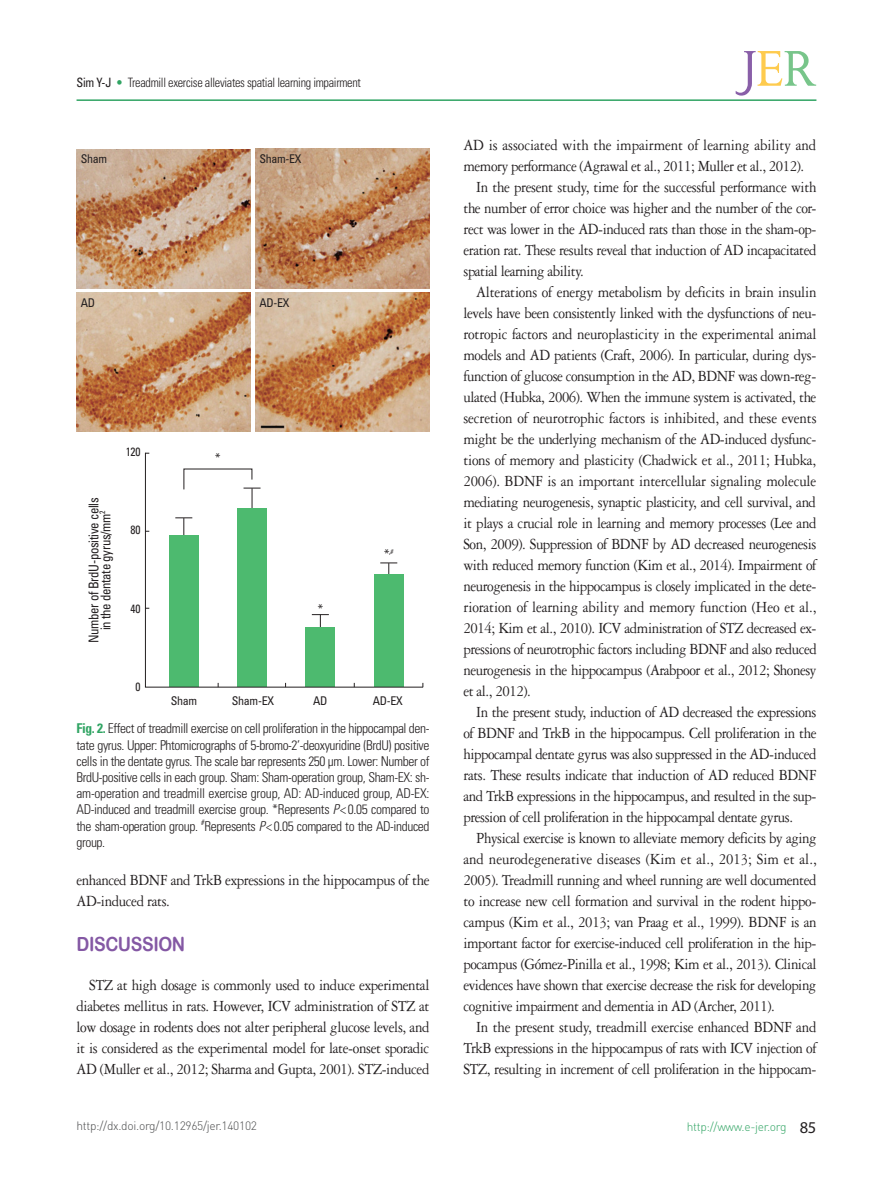
<style>
.page{position:relative;width:893px;height:1191px;background:#fff}
.page>*{position:absolute;margin:0;border:0;box-sizing:border-box;transform-origin:0 0}
.본문_대제목{font:19.5px "Arial Rounded MT Bold";letter-spacing:-.025em;color:#8458a4;scale:.9 1}
.본문_영문{font:16.5px/21px "Garamond 3 LT Std";letter-spacing:-.03em;color:#231f20;text-align:justify;scale:.9 1}
.본문_영문-2{font:16.5px/21px "Garamond 3 LT Std";letter-spacing:-.005em;color:#231f20;scale:.9 1}
.표제목_그림설명{font:300 condensed 13.5px/16.2px "Univers LT Std";letter-spacing:-.03em;color:#231f20;text-align:justify}
.하시라{font:condensed 13.5px "Univers LT Std";letter-spacing:-.025em;color:#231f20;scale:.95 1}
.t1{font:300 condensed 12.9px "Univers LT Std";letter-spacing:-.025em;color:#231f20;scale:.95 1}
.그림지문{font:condensed 12px "Univers LT Std";letter-spacing:-.025em;color:#231f20}
.t2{font:300 12px "DIN Pro";letter-spacing:-.025em;color:#4b4c4d}
.t3{font:300 12px "DIN Pro";letter-spacing:-.025em;color:#30a463}
.하시라-2{font:condensed 12px "Univers LT Std";letter-spacing:-.025em;color:#231f20;scale:.95 1}
.그림지문-2{font:condensed 7.05px "Univers LT Std";color:#231f20}
.s1{font-weight:400}
.s2{color:#30a463}
.s3{font-size:12px}
.s4{font-weight:700;color:#30a463}
.s5{font-style:italic}
.s6{font-family:"Myriad Pro";font-weight:400;font-size:16.5px;color:#231f20}
</style>
<div class="page">
<svg style="left:736px;top:51px;width:80px;height:45px"></svg>
<hr style="left:77px;top:99px;width:739px;height:2px;background:#30a463">
<svg style="left:145px;top:452px;width:279px;height:236px"></svg>
<svg style="left:183px;top:468px;width:78px;height:42px"></svg>
<img style="left:77px;top:149px;width:174px;height:139px">
<img style="left:255px;top:149px;width:174px;height:139px">
<img style="left:77px;top:292px;width:174px;height:139px">
<img style="left:255px;top:292px;width:174px;height:139px">
<p class="t1" style="left:77px;top:74px;width:301px"><span class="s1">Sim Y-J</span> <span class="s2">•</span> Treadmill exercise alleviates spatial learning impairment</p>
<p class="그림지문" style="left:81px;top:151px;width:28px">Sham</p>
<p class="그림지문" style="left:259px;top:151px;width:44px">Sham-EX</p>
<p class="그림지문" style="left:81px;top:295px;width:16px">AD</p>
<p class="그림지문" style="left:259px;top:295px;width:32px">AD-EX</p>
<p class="하시라-2" style="left:126px;top:444px;width:17px">120</p>
<p class="하시라" style="left:85px;top:643px;width:155px;rotate:-90deg">Number of BrdU-positive cells</p>
<p class="하시라" style="left:97px;top:630px;width:128px;rotate:-90deg">in the dentate gyrus/mm<sup>2</sup></p>
<p class="하시라-2" style="left:131px;top:522px;width:12px">80</p>
<p class="하시라-2" style="left:131px;top:600px;width:12px">40</p>
<p class="하시라-2" style="left:135px;top:678px;width:7px">0</p>
<p class="그림지문" style="left:215px;top:450px;width:7px">*</p>
<p class="그림지문" style="left:318px;top:600px;width:7px">*</p>
<p class="그림지문-2" style="left:384px;top:546px;width:11px"><span class="s3">*</span>,#</p>
<p class="그림지문" style="left:171px;top:693px;width:28px">Sham</p>
<p class="그림지문" style="left:232px;top:693px;width:44px">Sham-EX</p>
<p class="그림지문" style="left:313px;top:693px;width:16px">AD</p>
<p class="그림지문" style="left:373px;top:693px;width:32px">AD-EX</p>
<p class="표제목_그림설명" style="left:77px;top:720px;width:354px"><span class="s4">Fig. 2.</span> Effect of treadmill exercise on cell proliferation in the hippocampal den&shy;tate gyrus. Upper: Phtomicrographs of 5-bromo-2’-deoxyuridine (BrdU) positive cells in the dentate gyrus. The scale bar represents 250 μm. Lower: Number of BrdU-positive cells in each group. Sham: Sham-operation group, Sham-EX: sh&shy;am-operation and treadmill exercise group, AD: AD-induced group, AD-EX:<br>AD-induced and treadmill exercise group. *Represents <span class="s5">P</span>&lt; 0.05 compared to the sham-operation group. <sup>#</sup>Represents <span class="s5">P</span>&lt; 0.05 compared to the AD-induced group.</p>
<p class="본문_영문" style="left:77px;top:869px;width:394px">enhanced BDNF and TrkB expressions in the hippocampus of the<br>AD-induced rats.</p>
<p class="본문_대제목" style="left:77px;top:932px;width:122px">DISCUSSION</p>
<p class="본문_영문" style="left:77px;top:974px;width:394px;text-indent:13px">STZ at high dosage is commonly used to induce experimental diabetes mellitus in rats. However, ICV administration of STZ at low dosage in rodents does not alter peripheral glucose levels, and it is considered as the experimental model for late-onset sporadic AD (Muller et al., 2012; Sharma and Gupta, 2001). STZ-induced</p>
<p class="본문_영문-2" style="left:463px;top:134px;width:393px">AD is associated with the impairment of learning ability and memory performance (Agrawal et al., 2011; Muller et al., 2012).</p>
<p class="본문_영문" style="left:463px;top:176px;width:394px;text-indent:13px">In the present study, time for the successful performance with the number of error choice was higher and the number of the cor&shy;rect was lower in the AD-induced rats than those in the sham-op&shy;eration rat. These results reveal that induction of AD incapacitated spatial learning ability.</p>
<p class="본문_영문" style="left:463px;top:281px;width:394px;text-indent:13px">Alterations of energy metabolism by deficits in brain insulin levels have been consistently linked with the dysfunctions of neu&shy;rotropic factors and neuroplasticity in the experimental animal models and AD patients (Craft, 2006). In particular, during dys&shy;function of glucose consumption in the AD, BDNF was down-reg&shy;ulated (Hubka, 2006). When the immune system is activated, the secretion of neurotrophic factors is inhibited, and these events might be the underlying mechanism of the AD-induced dysfunc&shy;tions of memory and plasticity (Chadwick et al., 2011; Hubka, 2006). BDNF is an important intercellular signaling molecule mediating neurogenesis, synaptic plasticity, and cell survival, and it plays a crucial role in learning and memory processes (Lee and Son, 2009). Suppression of BDNF by AD decreased neurogenesis with reduced memory function (Kim et al., 2014). Impairment of neurogenesis in the hippocampus is closely implicated in the dete&shy;rioration of learning ability and memory function (Heo et al., 2014; Kim et al., 2010). ICV administration of STZ decreased ex&shy;pressions of neurotrophic factors including BDNF and also reduced neurogenesis in the hippocampus (Arabpoor et al., 2012; Shonesy et al., 2012).</p>
<p class="본문_영문" style="left:463px;top:701px;width:394px;text-indent:13px">In the present study, induction of AD decreased the expressions of BDNF and TrkB in the hippocampus. Cell proliferation in the hippocampal dentate gyrus was also suppressed in the AD-induced rats. These results indicate that induction of AD reduced BDNF and TrkB expressions in the hippocampus, and resulted in the sup&shy;pression of cell proliferation in the hippocampal dentate gyrus.</p>
<p class="본문_영문" style="left:463px;top:827px;width:394px;text-indent:13px">Physical exercise is known to alleviate memory deficits by aging and neurodegenerative diseases (Kim et al., 2013; Sim et al., 2005). Treadmill running and wheel running are well documented to increase new cell formation and survival in the rodent hippo&shy;campus (Kim et al., 2013; van Praag et al., 1999). BDNF is an important factor for exercise-induced cell proliferation in the hip&shy;pocampus (Gómez-Pinilla et al., 1998; Kim et al., 2013). Clinical evidences have shown that exercise decrease the risk for developing cognitive impairment and dementia in AD (Archer, 2011).</p>
<p class="본문_영문" style="left:463px;top:1016px;width:394px;text-indent:13px">In the present study, treadmill exercise enhanced BDNF and TrkB expressions in the hippocampus of rats with ICV injection of STZ, resulting in increment of cell proliferation in the hippocam-</p>
<p class="t2" style="left:77px;top:1118px;width:182px">http://dx.doi.org/10.12965/jer.140102</p>
<p class="t3" style="left:687px;top:1118px;width:131px">http://www.e-jer.org <span class="s6">85</span></p>
</div>
